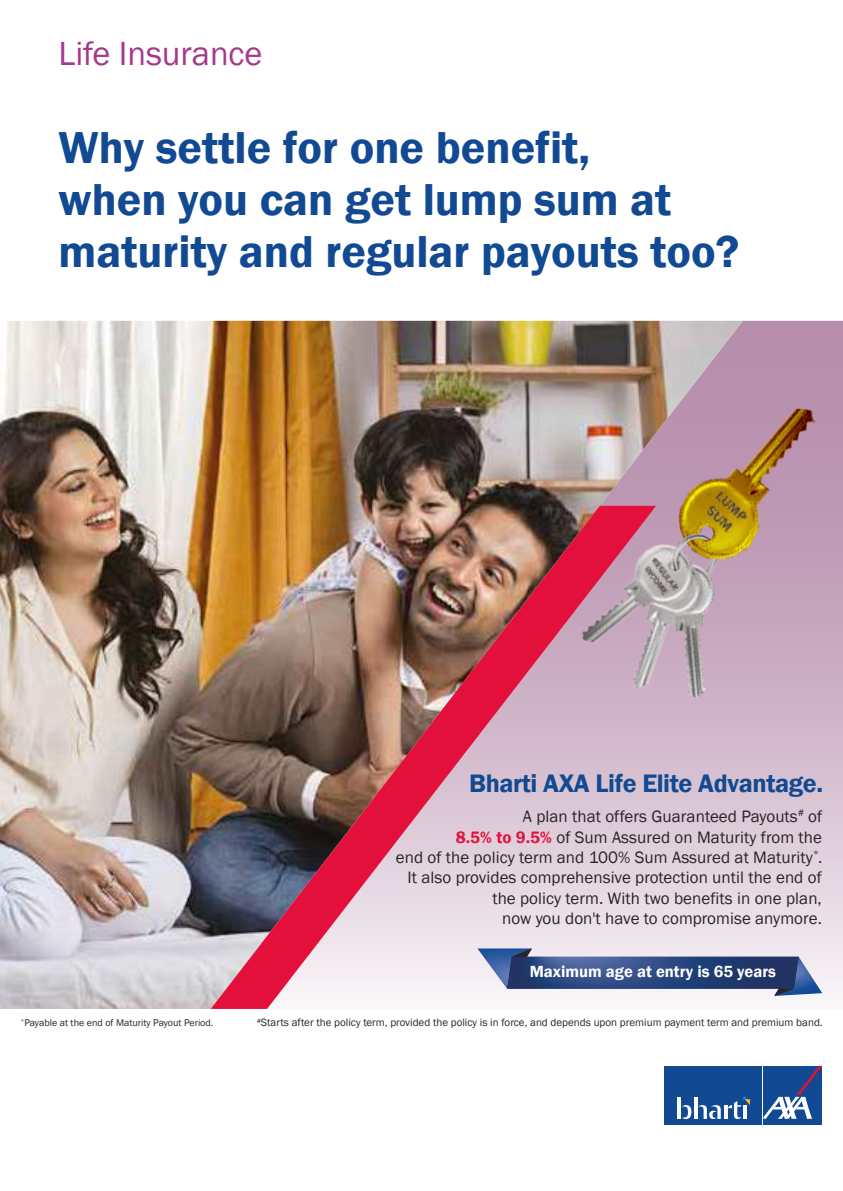
<style>
.page{position:relative;width:843px;height:1191px;background:#fff}
.page>*{position:absolute;margin:0;border:0;box-sizing:border-box;transform-origin:0 0}
.t1{font:600 46px/52px "Franklin Gothic";color:#114993}
.t2{font:34.4px "Franklin Gothic";color:#a3398d}
.t3{font:600 26px "Franklin Gothic";letter-spacing:-.015em;color:#114993}
.t4{font:17px/20.4px "Franklin Gothic";letter-spacing:.005em;color:#2a2422;text-align:right}
.t5{font:600 16.6px "Franklin Gothic";color:#fff}
.t6{font:11px "Franklin Gothic";color:#2a2422}
.t7{font:10px "Franklin Gothic";color:#2a2422}
.s1{font-weight:600;color:#e3103c}
</style>
<div class="page">
<svg style="left:742px;top:321px;width:100px;height:677px"></svg>
<div style="left:763px;top:1066px;width:59px;height:59px;background:#114993"></div>
<div style="left:664px;top:1066px;width:97px;height:59px;background:#114993"></div>
<svg style="left:763px;top:1066px;width:59px;height:53px"></svg>
<hr style="left:677px;top:1097px;width:4px;height:22px;background:#fff">
<svg style="left:694px;top:1097px;width:3px;height:22px"></svg>
<svg style="left:724px;top:1105px;width:3px;height:14px"></svg>
<svg style="left:682px;top:1105px;width:9px;height:14px"></svg>
<svg style="left:698px;top:1105px;width:22px;height:14px"></svg>
<svg style="left:727px;top:1097px;width:22px;height:22px"></svg>
<img style="left:0;top:321px;width:742px;height:688px">
<svg style="left:656px;top:948px;width:166px;height:48px"></svg>
<img style="left:211px;top:506px;width:445px;height:503px">
<img style="left:571px;top:506px;width:197px;height:211px">
<img style="left:665px;top:378px;width:153px;height:195px">
<img style="left:702px;top:490px;width:49px;height:47px">
<img style="left:638px;top:556px;width:47px;height:44px">
<h2 class="t2" style="left:58px;top:32px;width:205px">Life Insurance</h2>
<h1 class="t1" style="left:58px;top:122px;width:682px">Why settle for one benefit,<br>when you can get lump sum at maturity and regular payouts too?</h1>
<p class="t7" style="left:21px;top:1017px;width:194px"><sup>*</sup>Payable at the end of Maturity Payout Period.</p>
<h3 class="t3" style="left:469px;top:767px;width:355px">Bharti AXA Life Elite Advantage.</h3>
<p class="t4" style="left:396px;top:807px;width:428px">A plan that offers Guaranteed Payouts<sup>#</sup> of<br><span class="s1">8.5% to 9.5%</span> of Sum Assured on Maturity from the<br>end of the policy term and 100% Sum Assured at Maturity<sup>*</sup>.<br>It also provides comprehensive protection until the end of the policy term. With two benefits in one plan,<br>now you don't have to compromise anymore.</p>
<p class="t5" style="left:529px;top:961px;width:248px">Maximum age at entry is 65 years</p>
<p class="t6" style="left:257px;top:1016px;width:567px"><sup>#</sup>Starts after the policy term, provided the policy is in force, and depends upon premium payment term and premium band.</p>
</div>
